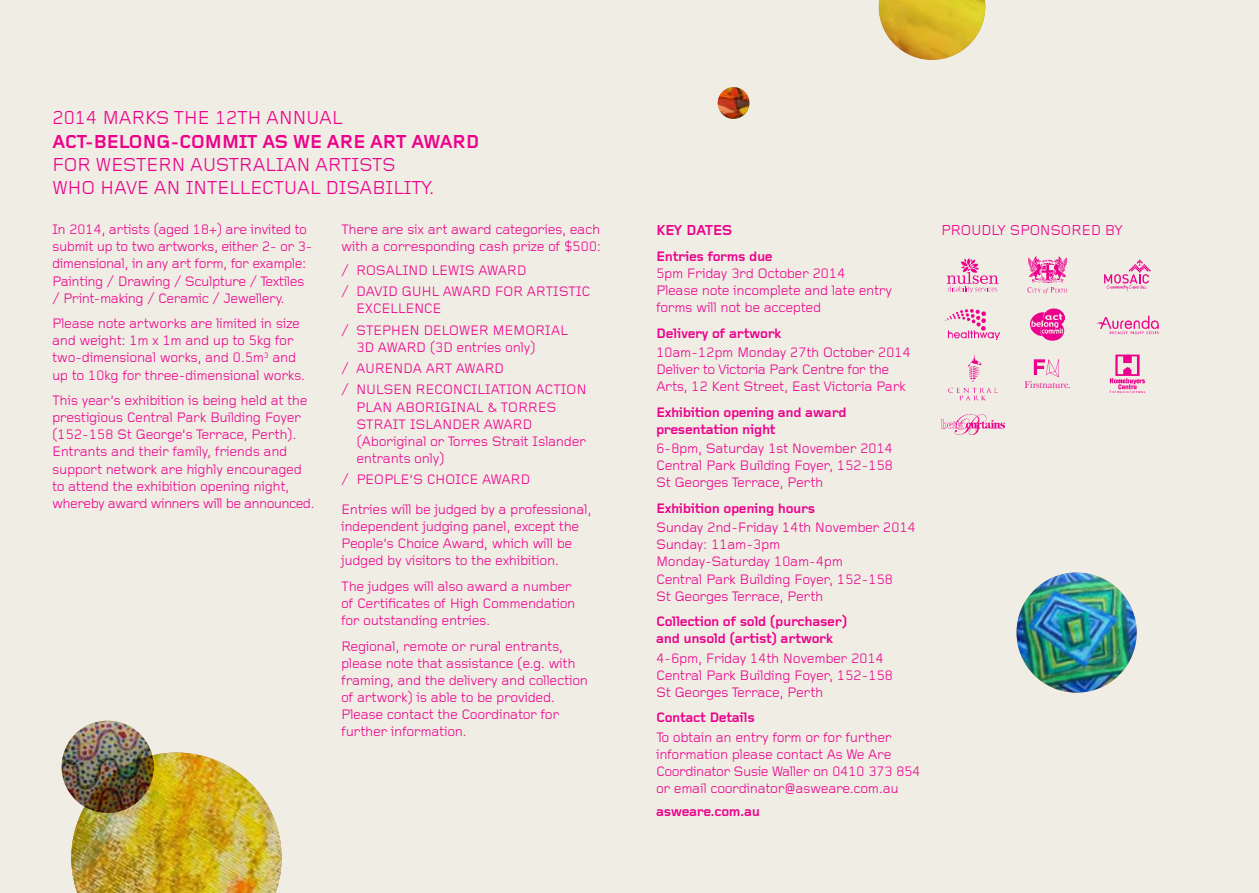
<style>
.page{position:relative;width:1259px;height:893px;background:#f0ede4}
.page>*{position:absolute;margin:0;border:0;box-sizing:border-box;transform-origin:0 0}
.t1{font:19.5px "Foundry Gridnik";letter-spacing:-.03em;color:#ec008c}
.t2{font:700 19.5px "Foundry Gridnik";letter-spacing:-.03em;color:#ec008c}
.t3{font:15px "Foundry Gridnik";color:#ec008c}
.t4{font:700 15px "Foundry Gridnik";color:#ec008c}
.t5{font:14.25px/17.1px "Foundry Gridnik";letter-spacing:-.03em;color:#ec008c}
.t6{font:700 14.25px/17.1px "Foundry Gridnik";letter-spacing:-.03em;color:#ec008c}
.t7{font:10.35px "Baskerville";color:#ec008c}
</style>
<div class="page">
<img style="left:1096px;top:315px;width:63px;height:20px">
<svg style="left:1104px;top:259px;width:47px;height:32px"></svg>
<img style="left:941px;top:415px;width:63px;height:19px">
<img style="left:945px;top:309px;width:54px;height:31px">
<img style="left:1030px;top:308px;width:34px;height:33px">
<img style="left:1109px;top:354px;width:37px;height:39px">
<img style="left:948px;top:354px;width:50px;height:47px">
<img style="left:1016px;top:572px;width:120px;height:121px;border-radius:60px">
<img style="left:71px;top:752px;width:211px;height:141px">
<img style="left:718px;top:87px;width:31px;height:32px;border-radius:16px">
<img style="left:879px;top:0;width:106px;height:60px">
<img style="left:1028px;top:257px;width:40px;height:25px">
<img style="left:1027px;top:287px;width:38px;height:7px">
<svg style="left:1033px;top:359px;width:25px;height:18px"></svg>
<svg style="left:947px;top:258px;width:51px;height:35px"></svg>
<img style="left:62px;top:721px;width:92px;height:92px;border-radius:46px">
<h1 class="t1" style="left:52px;top:107px;width:57px">2014 markst</h1>
<h1 class="t1" style="left:184px;top:107px;width:89px">he 12th annual</h1>
<h1 class="t2" style="left:52px;top:130px;width:429px">Act-Be long-Commit As We Are Art Award</h1>
<h1 class="t1" style="left:52px;top:154px;width:11px">for</h1>
<h1 class="t1" style="left:96px;top:154px;width:27px">Western</h1>
<h1 class="t1" style="left:190px;top:154px;width:25px">Australianartists</h1>
<h1 class="t1" style="left:52px;top:177px;width:74px">who haveanintellectualdisabilit</h1>
<h1 class="t1" style="left:421px;top:177px;width:15px">y.</h1>
<p class="t5" style="left:52px;top:222px;width:262px">In 2014, artists (aged 18+) are invited to submit up to two artworks, either 2- or 3- dimensional, in any art form, for example:<br>Painting / Drawing / Sculpture / Textiles / Print-making / Ceramic / Jewellery.</p>
<p class="t5" style="left:52px;top:316px;width:255px">Please note artworks are limited in size and weight: 1m x 1m and up to 5kg for two-dimensional works, and 0.5m<sup>3</sup> and up to 10kg for three-dimensional works.</p>
<p class="t5" style="left:52px;top:393px;width:264px">This year’s exhibition is being held at the prestigious Central Park Building Foyer (152-158 St George’s Terrace, Perth).<br>Entrants and their family, friends and support network are highly encouraged to attend the exhibition opening night, whereby award winners will be announced.</p>
<p class="t5" style="left:341px;top:222px;width:262px">There are six art award categories, each with a corresponding cash prize of $500:</p>
<p class="t5" style="left:341px;top:262px;width:34px">/ Rosalind</p>
<p class="t5" style="left:431px;top:262px;width:16px">Lewis</p>
<p class="t5" style="left:478px;top:262px;width:20px">Award</p>
<p class="t5" style="left:341px;top:284px;width:32px">/ David</p>
<p class="t5" style="left:401px;top:284px;width:59px">Guhl Awardfor</p>
<p class="t5" style="left:526px;top:284px;width:17px">Artistic</p>
<p class="t5" style="left:341px;top:299px;width:101px;line-height:21.3px;text-indent:15px">Excellence<br>/ Stephen Delower</p>
<p class="t5" style="left:492px;top:322px;width:21px">Memorial</p>
<p class="t5" style="left:356px;top:339px;width:39px">3D Award</p>
<p class="t5" style="left:430px;top:339px;width:107px">(3D entries only)</p>
<p class="t5" style="left:341px;top:360px;width:33px">/ Aurenda</p>
<p class="t5" style="left:425px;top:360px;width:50px">Art Award</p>
<p class="t5" style="left:341px;top:382px;width:34px">/ Nulsen</p>
<p class="t5" style="left:416px;top:382px;width:19px">Reconciliation</p>
<p class="t5" style="left:535px;top:382px;width:17px">Action</p>
<p class="t5" style="left:356px;top:399px;width:17px">Plan</p>
<p class="t5" style="left:396px;top:399px;width:19px">Aboriginal</p>
<p class="t5" style="left:487px;top:399px;width:30px">&amp; Torres</p>
<p class="t5" style="left:356px;top:416px;width:18px">Strait</p>
<p class="t5" style="left:410px;top:416px;width:15px">Islander</p>
<p class="t5" style="left:356px;top:416px;width:232px;text-indent:127px">Award<br>(Aboriginal or Torres Strait Islander entrants only)</p>
<p class="t5" style="left:341px;top:472px;width:34px">/ People</p>
<p class="t5" style="left:409px;top:472px;width:44px">’s Choice</p>
<p class="t5" style="left:341px;top:465px;width:252px;line-height:29.8px;text-indent:141px">Award<br>Entries will be judged by a professional,</p>
<p class="t5" style="left:341px;top:518px;width:240px">independent judging panel, except the<br>People’s Choice Award, which will be judged by visitors to the exhibition.</p>
<p class="t5" style="left:341px;top:578px;width:236px">The judges will also award a number of Certificates of High Commendation for outstanding entries.</p>
<p class="t5" style="left:341px;top:638px;width:248px">Regional, remote or rural entrants, please note that assistance (e.g. with framing, and the delivery and collection of artwork) is able to be provided.<br>Please contact the Coordinator for further information.</p>
<p class="t4" style="left:656px;top:222px;width:76px">KEY DATES</p>
<p class="t6" style="left:656px;top:248px;width:118px">Entries forms due</p>
<p class="t5" style="left:656px;top:265px;width:238px">5pm Friday 3rd October 2014<br>Please note incomplete and late entry forms will not be accepted</p>
<p class="t6" style="left:656px;top:325px;width:127px">D elivery of artwork</p>
<p class="t5" style="left:656px;top:344px;width:256px">10am-12pm Monday 27th October 2014<br>Deliver to Victoria Park Centre for the<br>Arts, 12 Kent Street, East Victoria Park</p>
<p class="t6" style="left:656px;top:404px;width:192px">Exhibition opening and award presentation night</p>
<p class="t5" style="left:656px;top:441px;width:239px;text-align:justify">6-8pm, Saturday 1st November 2014<br>Central Park Building Foyer, 152-158<br>St Georges Terrace, Perth</p>
<p class="t6" style="left:656px;top:500px;width:161px">Exhibition opening hours</p>
<p class="t5" style="left:656px;top:520px;width:262px">Sunday 2nd-Friday 14th November 2014<br>Sunday: 11am-3pm<br>Monday-Saturday 10am-4pm<br>Central Park Building Foyer, 152-158<br>St Georges Terrace, Perth</p>
<p class="t6" style="left:656px;top:614px;width:193px">Collection of sold (purchaser) and unsold (artist) artwork</p>
<p class="t5" style="left:656px;top:650px;width:239px">4-6pm, Friday 14th November 2014<br>Central Park Building Foyer, 152-158<br>St Georges Terrace, Perth</p>
<p class="t6" style="left:656px;top:710px;width:100px">Contact D etails</p>
<p class="t5" style="left:656px;top:729px;width:266px">To obtain an entry form or for further information please contact As We Are Coordinator Susie Waller on 0410 373 854 or email coordinator@asweare.com.au</p>
<p class="t6" style="left:656px;top:804px;width:106px">asweare.com.au</p>
<p class="t3" style="left:941px;top:222px;width:11px">proudl</p>
<p class="t3" style="left:997px;top:222px;width:19px">y sponsoredb</p>
<p class="t3" style="left:1114px;top:222px;width:10px">y</p>
<p class="t7" style="left:1024px;top:378px;width:48px">Firstnature.</p>
</div>
